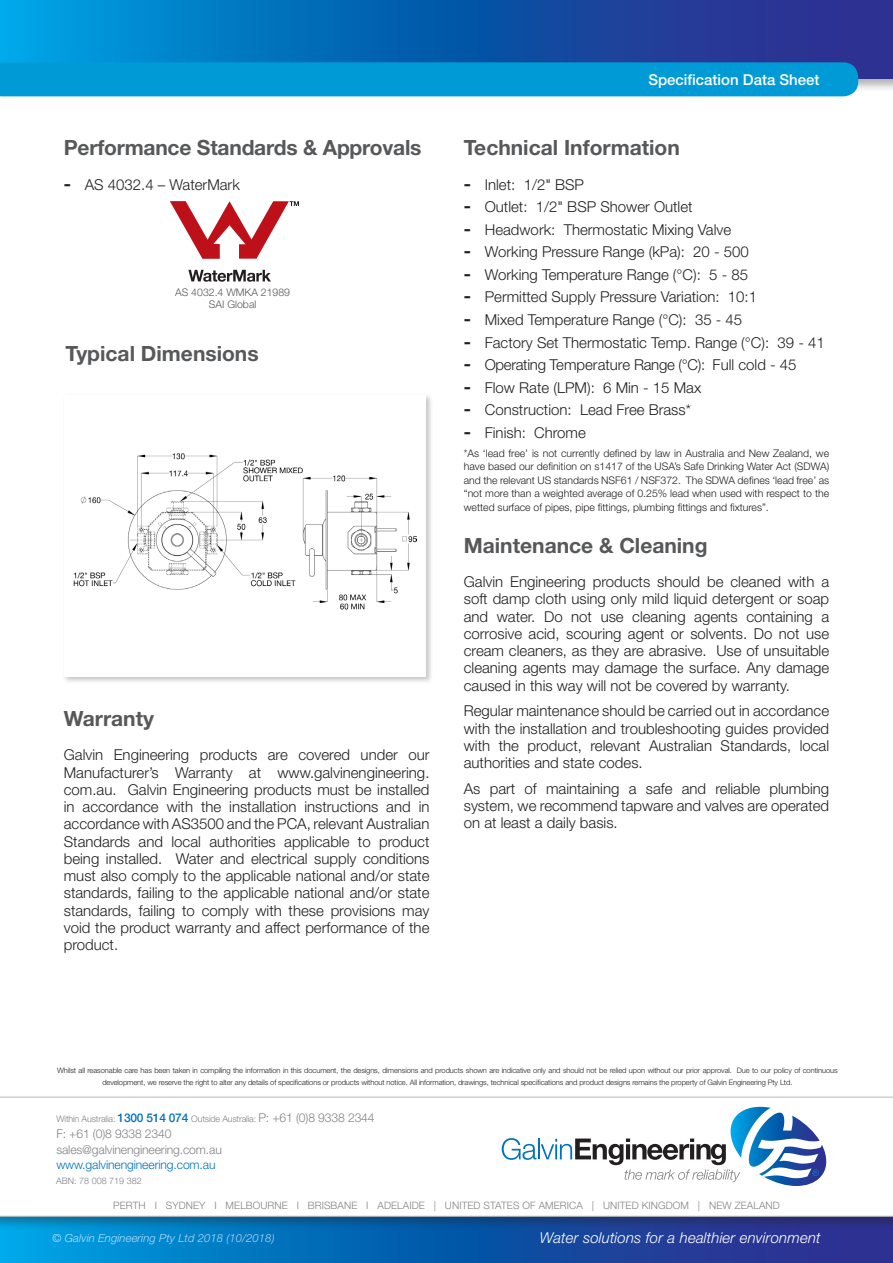
<style>
.page{position:relative;width:893px;height:1263px;background:#fff}
.page>*{position:absolute;margin:0;border:0;box-sizing:border-box;transform-origin:0 0}
.Sideways_Headers{font:700 21px "Helvetica Neue LT Std";color:#57585a}
.Main_Copy_-_No_Bulle{font:300 15px/17.2px "Helvetica Neue LT Std";color:#231f20;text-align:justify}
.t1{font:italic 300 15px "Helvetica Neue LT Std";letter-spacing:.01em;color:#fff}
.t2{font:500 15px "Helvetica Neue LT Std";color:#fff}
.t3{font:300 12.15px/15.8px "Helvetica Neue LT Std";letter-spacing:-.01em;color:#808285}
.t4{font:300 12.15px "Helvetica Neue LT Std";letter-spacing:-.01em;color:#0072bc}
.t5{font:italic 300 11.25px "Helvetica Neue LT Std";letter-spacing:.01em;color:#fff}
.Captions_for_Pics{font:300 10.5px/13.5px "Helvetica Neue LT Std";color:#231f20;text-align:justify}
.Sideways_Headers-2{font:300 10.5px "Helvetica Neue LT Std";color:#57585a}
.t6{font:300 10.2px "Helvetica Neue LT Std";letter-spacing:.01em;color:#808285}
.t7{font:300 9px "Helvetica Neue LT Std";letter-spacing:-.02em;color:#808285}
.t8{font:300 9px "Helvetica Neue LT Std";color:#808285}
.t9{font:300 7.5px/11.2px "Helvetica Neue LT Std";letter-spacing:-.01em;color:#231f20;text-align:center}
.s1{font-family:"Verdana";font-weight:700}
.s2{font-weight:500;font-size:12px;color:#0072bc}
.s3{font-size:12.15px}
</style>
<div class="page">
<svg style="left:0;top:1231px;width:893px;height:32px;background:#0f5eaf"></svg>
<div style="left:0;top:1095px;width:893px;height:136px;background:#231f20;opacity:.35"></div>
<svg style="left:0;top:1097px;width:893px;height:119px"></svg>
<svg style="left:502px;top:1107px;width:324px;height:79px"></svg>
<svg style="left:0;top:0;width:893px;height:79px;background:#0f5daf"></svg>
<div style="left:0;top:62px;width:858px;height:34px;background:#009bd6"></div>
<div style="left:62px;top:394px;width:371px;height:290px;background:#231f20;opacity:.25"></div>
<div style="left:64px;top:395px;width:362px;height:281px;background:#fff"></div>
<img style="left:73px;top:453px;width:343px;height:157px">
<svg style="left:188px;top:270px;width:83px;height:12px"></svg>
<svg style="left:170px;top:201px;width:129px;height:58px"></svg>
<p class="Sideways_Headers" style="left:64px;top:135px;width:359px">Performance Standards &amp; Approvals</p>
<p class="Main_Copy_-_No_Bulle" style="left:64px;top:175px;width:178px"><span class="s1">-</span> AS 4032.4 – WaterMark</p>
<p class="Sideways_Headers-2" style="left:175px;top:286px;width:116px">AS 4032.4 WMKA 21989</p>
<p class="Sideways_Headers-2" style="left:209px;top:298px;width:49px">SAI Global</p>
<p class="Sideways_Headers" style="left:66px;top:341px;width:195px">Typical Dimensions</p>
<p class="Sideways_Headers" style="left:64px;top:706px;width:92px">Warranty</p>
<p class="Main_Copy_-_No_Bulle" style="left:64px;top:746px;width:367px">Galvin Engineering products are covered under our Manufacturer’s Warranty at www.galvinengineering. com.au. Galvin Engineering products must be installed in accordance with the installation instructions and in accordance with AS3500 and the PCA, relevant Australian Standards and local authorities applicable to product being installed. Water and electrical supply conditions must also comply to the applicable national and/or state standards, failing to the applicable national and/or state standards, failing to comply with these provisions may void the product warranty and affect performance of the product.</p>
<p class="t2" style="left:648px;top:70px;width:173px">Specification Data Sheet</p>
<p class="Sideways_Headers" style="left:464px;top:135px;width:218px">Technical Information</p>
<p class="Main_Copy_-_No_Bulle" style="left:464px;top:175px;width:122px"><span class="s1">-</span> Inlet: 1/2" BSP</p>
<p class="Main_Copy_-_No_Bulle" style="left:464px;top:198px;width:230px"><span class="s1">-</span> Outlet: 1/2" BSP Shower Outlet</p>
<p class="Main_Copy_-_No_Bulle" style="left:464px;top:220px;width:269px"><span class="s1">-</span> Headwork: Thermostatic Mixing Valve</p>
<p class="Main_Copy_-_No_Bulle" style="left:464px;top:243px;width:287px"><span class="s1">-</span> Working Pressure Range (kPa): 20 - 500</p>
<p class="Main_Copy_-_No_Bulle" style="left:464px;top:266px;width:286px"><span class="s1">-</span> Working Temperature Range (°C): 5 - 85</p>
<p class="Main_Copy_-_No_Bulle" style="left:464px;top:288px;width:295px"><span class="s1">-</span> Permitted Supply Pressure Variation: 10:1</p>
<p class="Main_Copy_-_No_Bulle" style="left:464px;top:311px;width:280px"><span class="s1">-</span> Mixed Temperature Range (°C): 35 - 45</p>
<p class="Main_Copy_-_No_Bulle" style="left:464px;top:333px;width:363px"><span class="s1">-</span> Factory Set Thermostatic Temp. Range (°C): 39 - 41</p>
<p class="Main_Copy_-_No_Bulle" style="left:464px;top:356px;width:334px"><span class="s1">-</span> Operating Temperature Range (°C): Full cold - 45</p>
<p class="Main_Copy_-_No_Bulle" style="left:464px;top:378px;width:239px"><span class="s1">-</span> Flow Rate (LPM): 6 Min - 15 Max</p>
<p class="Main_Copy_-_No_Bulle" style="left:464px;top:401px;width:229px"><span class="s1">-</span> Construction: Lead Free Brass*</p>
<p class="Main_Copy_-_No_Bulle" style="left:464px;top:424px;width:124px"><span class="s1">-</span> Finish: Chrome</p>
<p class="Captions_for_Pics" style="left:464px;top:446px;width:367px">*As ‘lead free’ is not currently defined by law in Australia and New Zealand, we have based our definition on s1417 of the USA’s Safe Drinking Water Act (SDWA) and the relevant US standards NSF61 / NSF372. The SDWA defines ‘lead free’ as “not more than a weighted average of 0.25% lead when used with respect to the wetted surface of pipes, pipe fittings, plumbing fittings and fixtures”.</p>
<p class="Sideways_Headers" style="left:464px;top:532px;width:245px">Maintenance &amp; Cleaning</p>
<p class="Main_Copy_-_No_Bulle" style="left:464px;top:573px;width:367px">Galvin Engineering products should be cleaned with a soft damp cloth using only mild liquid detergent or soap and water. Do not use cleaning agents containing a corrosive acid, scouring agent or solvents. Do not use cream cleaners, as they are abrasive. Use of unsuitable cleaning agents may damage the surface. Any damage caused in this way will not be covered by warranty.</p>
<p class="Main_Copy_-_No_Bulle" style="left:464px;top:702px;width:367px">Regular maintenance should be carried out in accordance with the installation and troubleshooting guides provided with the product, relevant Australian Standards, local authorities and state codes.</p>
<p class="Main_Copy_-_No_Bulle" style="left:464px;top:780px;width:367px">As part of maintaining a safe and reliable plumbing system, we recommend tapware and valves are operated on at least a daily basis.</p>
<p class="t9" style="left:57px;top:1065px;width:782px">Whilst all reasonable care has been taken in compiling the information in this document, the designs, dimensions and products shown are indicative only and should not be relied upon without our prior approval. Due to our policy of continuous development, we reserve the right to alter any details of specifications or products without notice. All information, drawings, technical specifications and product designs remains the property of Galvin Engineering Pty Ltd.</p>
<p class="t7" style="left:56px;top:1113px;width:320px">Within Australia: <span class="s2">1300 514 074</span> Outside Australia: <span class="s3">P: +61 (0)8 9338 2344</span></p>
<p class="t3" style="left:56px;top:1125px;width:167px">F: +61 (0)8 9338 2340 sales@galvinengineering.com.au</p>
<p class="t4" style="left:56px;top:1157px;width:161px">www.galvinengineering.com.au</p>
<p class="t6" style="left:113px;top:1199px;width:668px">PERTH I SYDNEY I MELBOURNE I BRISBANE I ADELAIDE | UNITED STATES OF AMERICA | UNITED KINGDOM | NEW ZEALAND</p>
<p class="t8" style="left:56px;top:1175px;width:87px">ABN: 78 008 719 382</p>
<p class="t5" style="left:52px;top:1231px;width:224px">© Galvin Engineering Pty Ltd 2018 (10/2018)</p>
<p class="t1" style="left:540px;top:1229px;width:282px">Water solutions for a healthier environment</p>
</div>
